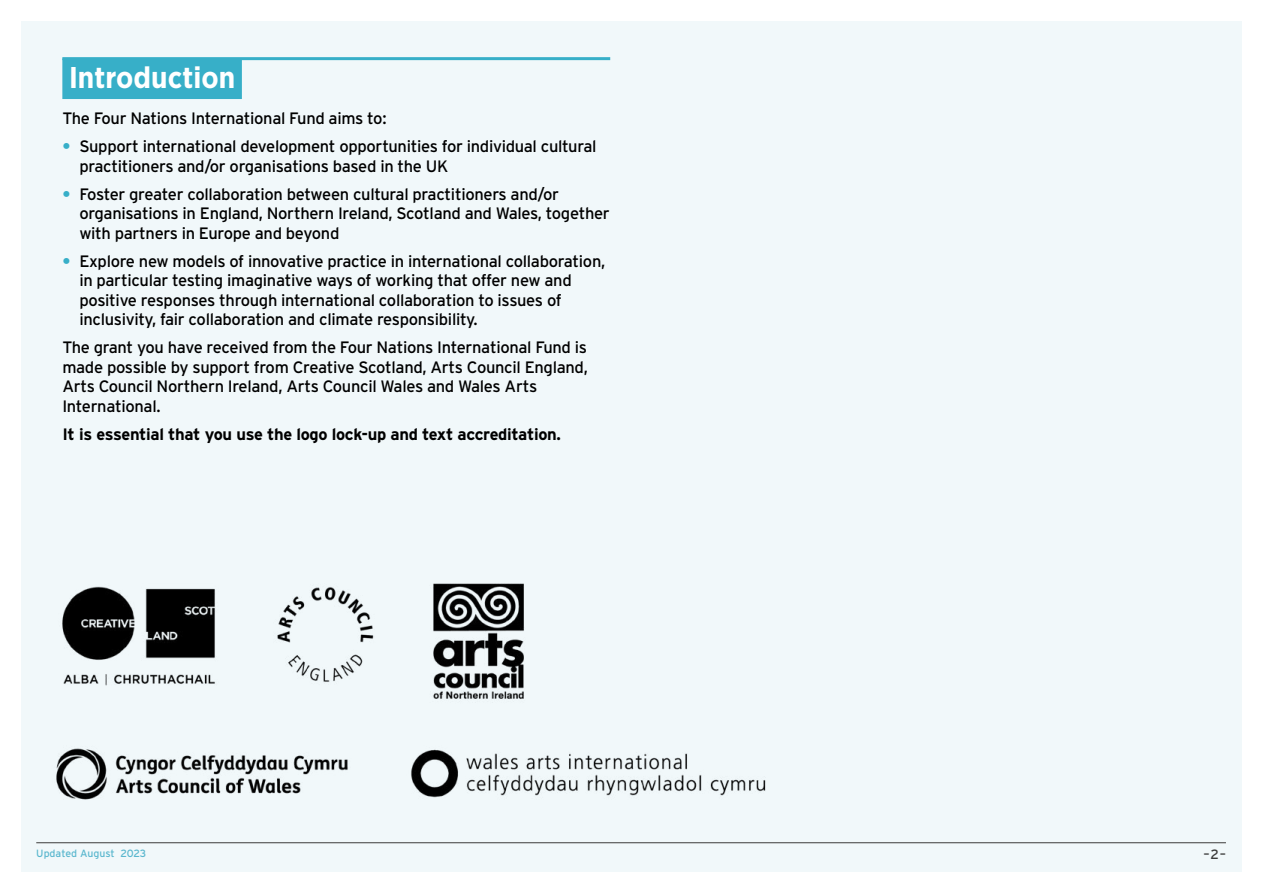
<style>
.page{position:relative;width:1263px;height:893px;background:#fff}
.page>*{position:absolute;margin:0;border:0;box-sizing:border-box;transform-origin:0 0}
.t1{font:700 30px "Gotham Narrow";color:#fff}
.t2{font:16.5px/19.5px "Interstate";letter-spacing:-.02em;color:#000}
.t3{font:700 16.5px "Interstate";letter-spacing:-.02em;color:#000}
.t4{font:13.5px "Interstate";color:#3c3c3b}
.t5{font:10.5px "Interstate";color:#5ab7ce}
.s1{font-weight:700;color:#37afc8}
</style>
<div class="page">
<div style="left:21px;top:21px;width:1221px;height:851px;background:#f1f8fa"></div>
<hr style="left:36px;top:842px;width:1190px;height:1px;background:#3c3c3b">
<hr style="left:62px;top:57px;width:548px;height:3px;background:#37afc8">
<div style="left:62px;top:59px;width:180px;height:40px;background:#37afc8"></div>
<img style="left:56px;top:583px;width:710px;height:217px">
<h1 class="t1" style="left:69px;top:58px;width:168px">Introduction</h1>
<p class="t2" style="left:62px;top:109px;width:326px">The Four Nations International Fund aims to:</p>
<p class="t2" style="left:79px;top:137px;width:519px;text-indent:-17px"><span class="s1">•</span> Support international development opportunities for individual cultural practitioners and/or organisations based in the UK</p>
<p class="t2" style="left:79px;top:184px;width:532px;text-indent:-17px"><span class="s1">•</span> Foster greater collaboration between cultural practitioners and/or organisations in England, Northern Ireland, Scotland and Wales, together with partners in Europe and beyond</p>
<p class="t2" style="left:79px;top:251px;width:527px;text-indent:-17px"><span class="s1">•</span> Explore new models of innovative practice in international collaboration, in particular testing imaginative ways of working that offer new and positive responses through international collaboration to issues of inclusivity, fair collaboration and climate responsibility.</p>
<p class="t2" style="left:62px;top:338px;width:527px">The grant you have received from the Four Nations International Fund is made possible by support from Creative Scotland, Arts Council England, Arts Council Northern Ireland, Arts Council Wales and Wales Arts International.</p>
<p class="t3" style="left:62px;top:425px;width:500px">It is essential that you use the logo lock-up and text accreditation.</p>
<p class="t5" style="left:36px;top:847px;width:112px">Updated August 2023</p>
<p class="t4" style="left:1204px;top:847px;width:24px">–2–</p>
</div>
